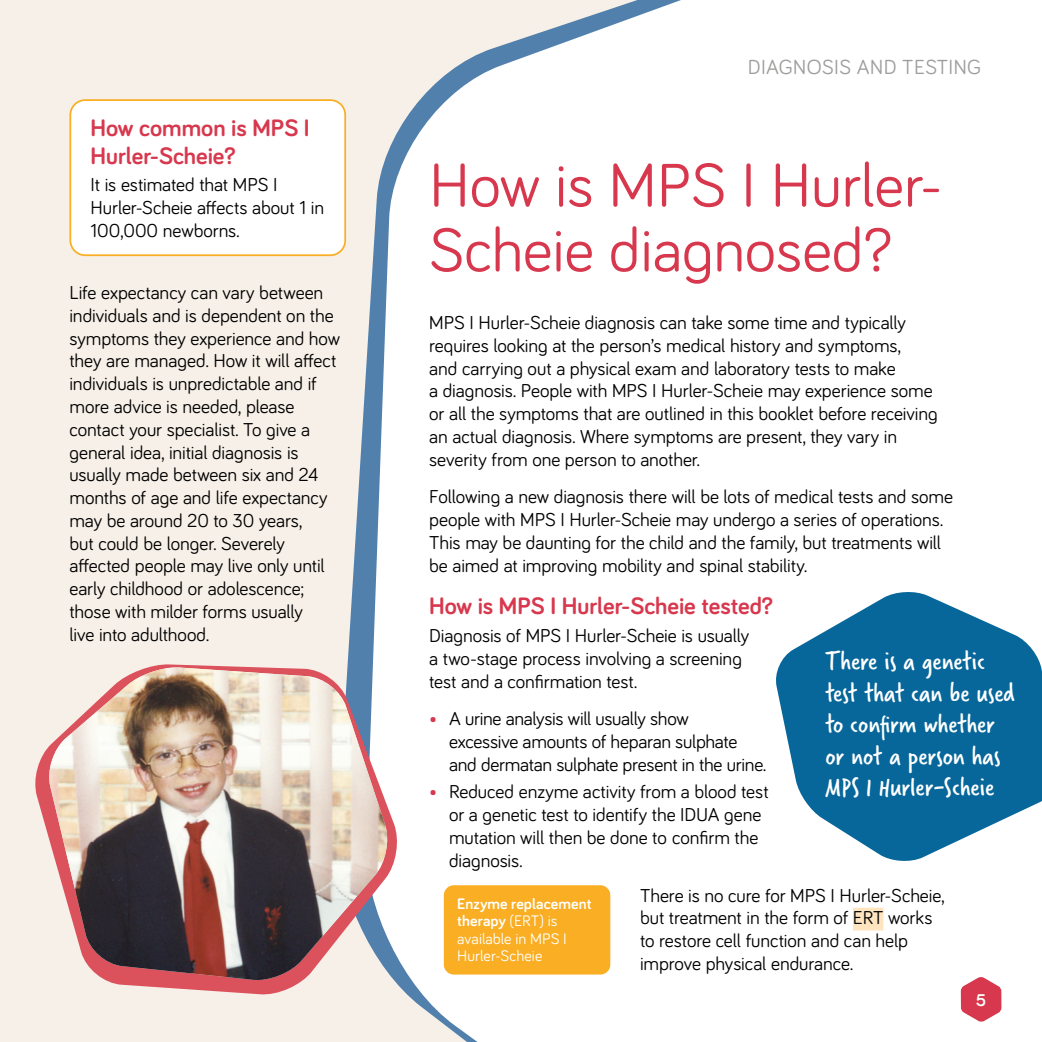
<style>
.page{position:relative;width:1042px;height:1042px;background:#fff}
.page>*{position:absolute;margin:0;border:0;box-sizing:border-box;transform-origin:0 0}
.t1{font:63px/64.8px "Bariol";color:#d7384d}
.t2{font:28px/31.5px "Verveine";color:#fff}
.t3{font:700 24.5px/28px "Bariol";color:#d7384d}
.t4{font:21px "Bariol";letter-spacing:.02em;color:#9d9d9c}
.t5{font:19.25px/22.8px "Bariol";letter-spacing:-.005em;color:#000}
.t6{font:700 17.5px "Bariol";color:#fff}
.t7{font:15.75px/17.5px "Bariol";letter-spacing:.005em;color:#fff}
.s1{color:#d7384d}
.s2{font-weight:700}
</style>
<div class="page">
<div style="left:0;top:0;width:1001px;height:1042px;background:#f7f0e8"></div>
<svg style="left:400px;top:761px;width:601px;height:281px;background:#f9fafa"></svg>
<div style="left:422px;top:84px;width:13px;height:712px;background:#fff"></div>
<div style="left:447px;top:64px;width:13px;height:769px;background:#fff"></div>
<div style="left:460px;top:57px;width:12px;height:795px;background:#fff"></div>
<div style="left:472px;top:51px;width:13px;height:820px;background:#fff"></div>
<div style="left:485px;top:46px;width:13px;height:839px;background:#fff"></div>
<div style="left:498px;top:42px;width:13px;height:843px;background:#fff"></div>
<div style="left:511px;top:37px;width:14px;height:848px;background:#fff"></div>
<div style="left:525px;top:33px;width:13px;height:852px;background:#fff"></div>
<div style="left:538px;top:29px;width:13px;height:856px;background:#fff"></div>
<div style="left:551px;top:24px;width:13px;height:964px;background:#fff"></div>
<div style="left:564px;top:20px;width:14px;height:988px;background:#fff"></div>
<div style="left:578px;top:12px;width:424px;height:1011px;background:#fff"></div>
<div style="left:600px;top:5px;width:402px;height:1004px;background:#fff"></div>
<div style="left:621px;top:0;width:381px;height:995px;background:#fff"></div>
<div style="left:642px;top:0;width:360px;height:981px;background:#fff"></div>
<div style="left:664px;top:0;width:338px;height:966px;background:#fff"></div>
<div style="left:687px;top:0;width:315px;height:951px;background:#fff"></div>
<div style="left:712px;top:0;width:290px;height:934px;background:#fff"></div>
<div style="left:740px;top:0;width:262px;height:915px;background:#fff"></div>
<div style="left:773px;top:0;width:229px;height:893px;background:#fff"></div>
<div style="left:813px;top:0;width:189px;height:866px;background:#fff"></div>
<div style="left:861px;top:0;width:46px;height:590px;background:#fff"></div>
<div style="left:907px;top:0;width:38px;height:590px;background:#fff"></div>
<div style="left:945px;top:0;width:31px;height:590px;background:#fff"></div>
<div style="left:976px;top:0;width:26px;height:590px;background:#fff"></div>
<svg style="left:35px;top:664px;width:365px;height:331px"></svg>
<img style="left:46px;top:667px;width:344px;height:314px">
<svg style="left:774px;top:590px;width:268px;height:273px;background:#458db3"></svg>
<div style="left:444px;top:885px;width:166px;height:89px;background:#f9ae23;border-radius:10px"></div>
<div style="left:70px;top:100px;width:275px;height:155px;background:#fff;border-radius:15px"></div>
<div style="left:69px;top:99px;width:277px;height:157px;border:2px solid #f9ae23;border-radius:15px"></div>
<div style="left:853px;top:907px;width:30px;height:23px;background:#fee5bf"></div>
<svg style="left:961px;top:977px;width:40px;height:45px;background:#e06575"></svg>
<p class="t3" style="left:91px;top:112px;width:221px">How common is MPS I<br>Hurler-Scheie?</p>
<p class="t5" style="left:91px;top:173px;width:235px">It is estimated that MPS I<br>Hurler-Scheie affects about 1 in<br>100,000 newborns.</p>
<p class="t5" style="left:69px;top:280px;width:272px">Life expectancy can vary between individuals and is dependent on the symptoms they experience and how they are managed. How it will affect individuals is unpredictable and if more advice is needed, please contact your specialist. To give a general idea, initial diagnosis is usually made between six and 24 months of age and life expectancy may be around 20 to 30 years,<br>but could be longer. Severely affected people may live only until early childhood or adolescence; those with milder forms usually<br>live into adulthood.</p>
<p class="t4" style="left:748px;top:53px;width:235px">DIAGNOSIS AND TESTING</p>
<h1 class="t1" style="left:429px;top:150px;width:515px">How is MPS I Hurler-<br>Scheie diagnosed?</h1>
<p class="t5" style="left:429px;top:310px;width:510px">MPS I Hurler-Scheie diagnosis can take some time and typically requires looking at the person’s medical history and symptoms,<br>and carrying out a physical exam and laboratory tests to make<br>a diagnosis. People with MPS I Hurler-Scheie may experience some or all the symptoms that are outlined in this booklet before receiving an actual diagnosis. Where symptoms are present, they vary in severity from one person to another.</p>
<p class="t5" style="left:429px;top:484px;width:525px">Following a new diagnosis there will be lots of medical tests and some people with MPS I Hurler-Scheie may undergo a series of operations.<br>This may be daunting for the child and the family, but treatments will be aimed at improving mobility and spinal stability.</p>
<p class="t3" style="left:429px;top:591px;width:345px">How is MPS I Hurler-Scheie tested?</p>
<p class="t5" style="left:429px;top:623px;width:321px">Diagnosis of MPS I Hurler-Scheie is usually a two-stage process involving a screening test and a confirmation test.</p>
<p class="t5" style="left:449px;top:706px;width:319px;text-indent:-20px"><span class="s1">•</span> A urine analysis will usually show<br>excessive amounts of heparan sulphate and dermatan sulphate present in the urine.</p>
<p class="t5" style="left:449px;top:780px;width:321px;text-indent:-20px"><span class="s1">•</span> Reduced enzyme activity from a blood test or a genetic test to identify the IDUA gene mutation will then be done to confirm the diagnosis.</p>
<h2 class="t2" style="left:825px;top:646px;width:191px">There is a genetic test that can be used to confirm whether or not a person has<br>MPS I Hurler-Scheie</h2>
<p class="t7" style="left:457px;top:894px;width:136px"><span class="s2">Enzyme replacement therapy</span> (ERT) is available in MPS I<br>Hurler-Scheie</p>
<p class="t5" style="left:640px;top:883px;width:306px">There is no cure for MPS I Hurler-Scheie, but treatment in the form of ERT works to restore cell function and can help improve physical endurance.</p>
<p class="t6" style="left:976px;top:988px;width:12px">5</p>
</div>
